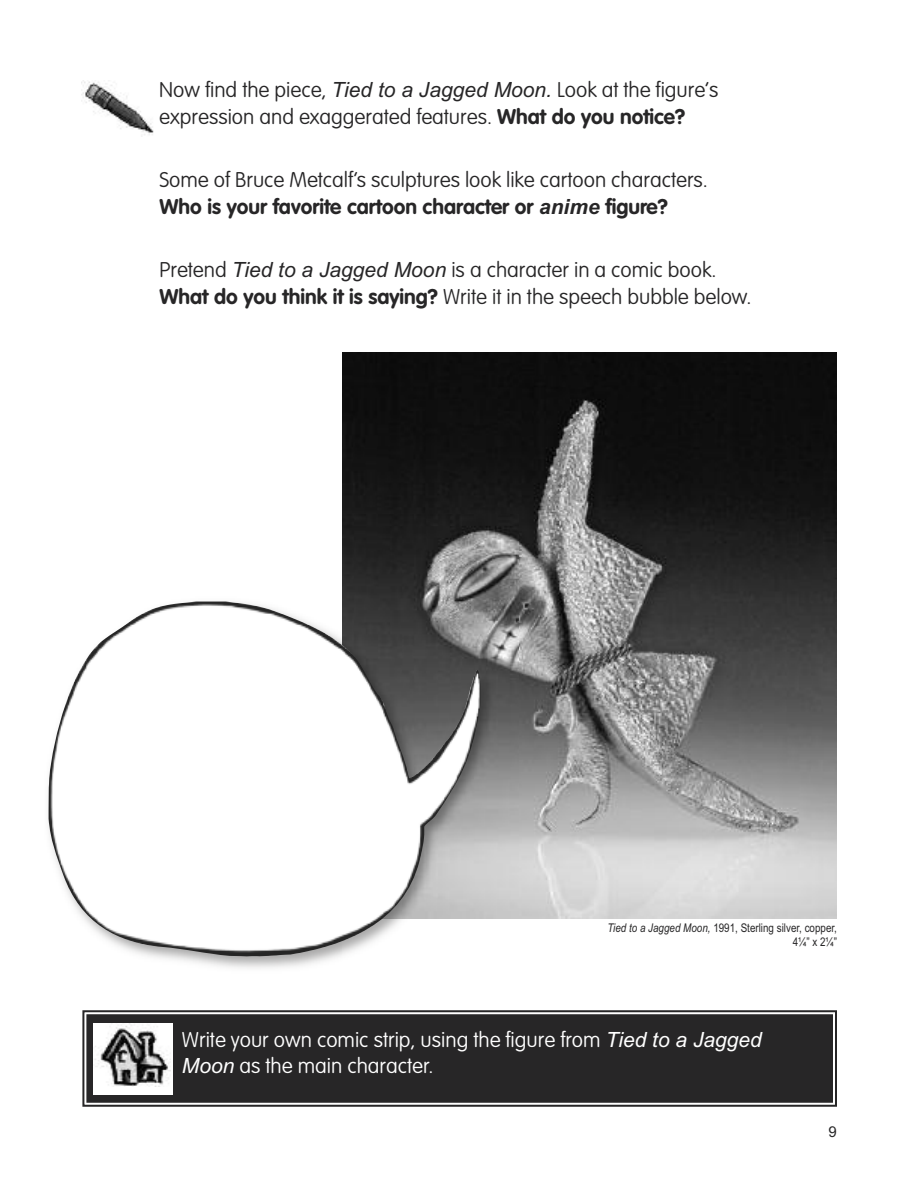
<style>
.page{position:relative;width:918px;height:1188px;background:#fff}
.page>*{position:absolute;margin:0;border:0;box-sizing:border-box;transform-origin:0 0}
.t1{font:100 21px/27px "VAG Rounded";color:#272627}
.t2{font:100 21px/25.2px "VAG Rounded";color:#fff}
.t3{font:15px "Arial";color:#272627}
.t4{font:12px/14.4px "Arial Narrow";color:#272627;text-align:right}
.s1{font-family:"Arial";font-weight:400;font-style:italic}
.s2{font-weight:700}
.s3{font-family:"Arial";font-weight:700;font-style:italic}
.s4{font-style:italic}
</style>
<div class="page">
<img style="left:81px;top:81px;width:73px;height:56px">
<div style="left:88px;top:1016px;width:743px;height:85px;background:#272627"></div>
<div style="left:82px;top:1010px;width:755px;height:97px;border:2px solid #272627"></div>
<div style="left:86px;top:1014px;width:747px;height:89px;border:2px solid #272627"></div>
<div style="left:94px;top:1023px;width:79px;height:72px;background:#fff"></div>
<img style="left:94px;top:1023px;width:77px;height:63px">
<img style="left:342px;top:352px;width:495px;height:566px">
<img style="left:48px;top:515px;width:470px;height:453px">
<img style="left:49px;top:602px;width:431px;height:354px">
<p class="t1" style="left:159px;top:78px;width:561px">Now find the piece, <span class="s1">Tied to a Jagged Moon.</span> Look at the figure‘s expression and exaggerated features. <span class="s2">What do you notice?</span></p>
<p class="t1" style="left:160px;top:168px;width:550px">Some of Bruce Metcalf’s sculptures look like cartoon characters.<br><span class="s2">Who is your favorite cartoon character or</span> <span class="s3">anime</span> <span class="s2">figure?</span></p>
<p class="t1" style="left:160px;top:258px;width:594px">Pretend <span class="s1">Tied to a Jagged Moon</span> is a character in a comic book.<br><span class="s2">What do you think it is saying?</span> Write it in the speech bubble below.</p>
<p class="t4" style="left:608px;top:920px;width:231px"><span class="s4">Tied to a Jagged Moon,</span> 1991, Sterling silver, copper,<br>4¼” x 2¼”</p>
<p class="t2" style="left:182px;top:1029px;width:582px">Write your own comic strip, using the figure from <span class="s1">Tied to a Jagged<br>Moon</span> as the main character.</p>
<p class="t3" style="left:829px;top:1123px;width:10px">9</p>
</div>
